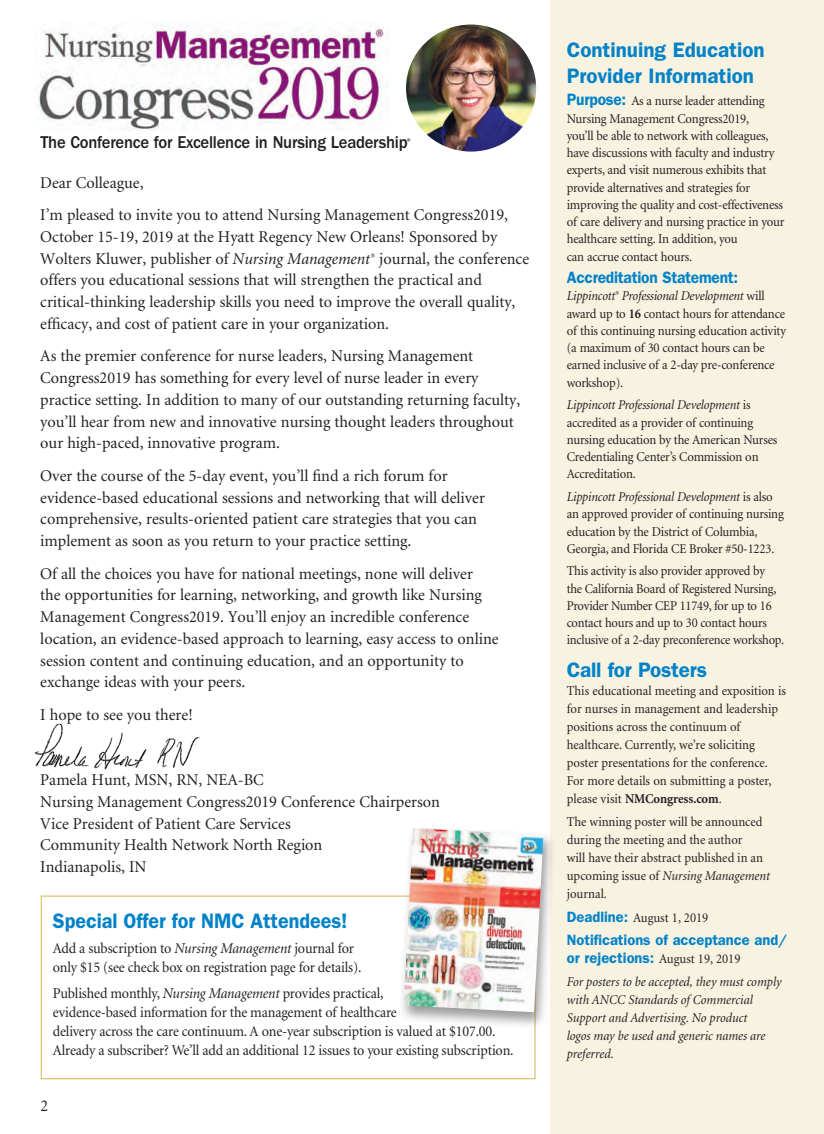
<style>
.page{position:relative;width:824px;height:1134px;background:#fff}
.page>*{position:absolute;margin:0;border:0;box-sizing:border-box;transform-origin:0 0}
._1_list_date{font:600 21px/25.5px "Franklin Gothic";color:#0082c8}
._2017_spring_present{font:600 21px "Franklin Gothic";color:#0082c8;scale:.94 1}
.NSH_subhead_2{font:500 17.7px "Franklin Gothic";letter-spacing:-.015em;color:#231f20;scale:.94 1}
._4_session_title{font:16.5px/21.8px "Minion";color:#231f20}
._1_list_date-2{font:600 16.5px "Franklin Gothic";letter-spacing:-.015em;color:#0082c8;scale:.94 1}
._2017_spring_present-2{font:15px/19px "Minion";letter-spacing:-.01em;color:#231f20;scale:.94 1}
._1_list_date-3{font:600 15px/18px "Franklin Gothic";color:#0082c8}
._1_list_date-4{font:13.5px/17.2px "Minion";letter-spacing:-.015em;color:#231f20;scale:.94 1}
._1_list_date-5{font:13.5px/17.2px "Minion";letter-spacing:-.015em;color:#231f20;scale:.93 1}
._4_list_text{font:italic 13.5px/18px "Minion";color:#231f20;scale:.94 1}
._4_list_text-2{font:13.5px/18px "Minion";color:#231f20;scale:.94 1}
.s1{font-style:italic}
.s2{font-family:"Franklin Gothic";font-weight:600;font-size:16.5px;color:#0082c8}
.s3{font-weight:700}
.s4{font-family:"Franklin Gothic";font-weight:600;font-size:15px;color:#0082c8}
.s5{font-family:"Minion";font-weight:400;font-size:13.5px;color:#231f20}
</style>
<div class="page">
<div style="left:550px;top:0;width:274px;height:1134px;background:#f8f2e1"></div>
<img style="left:38px;top:24px;width:350px;height:107px">
<img style="left:34px;top:724px;width:166px;height:46px">
<div style="left:41px;top:896px;width:494px;height:183px;border:1px solid #d4b556"></div>
<div style="left:398px;top:826px;width:158px;height:203px;background:#231f20;opacity:.45"></div>
<img style="left:404px;top:828px;width:139px;height:184px">
<img style="left:406px;top:25px;width:130px;height:127px">
<p class="NSH_subhead_2" style="left:40px;top:132px;width:397px">The Conference for Excellence in Nursing Leadership<sup>®</sup></p>
<p class="_4_session_title" style="left:40px;top:172px;width:105px">Dear Colleague,</p>
<p class="_4_session_title" style="left:40px;top:205px;width:490px">I’m pleased to invite you to attend Nursing Management Congress2019, October 15-19, 2019 at the Hyatt Regency New Orleans! Sponsored by Wolters Kluwer, publisher of <span class="s1">Nursing Management</span><sup>®</sup> journal, the conference offers you educational sessions that will strengthen the practical and critical-thinking leadership skills you need to improve the overall quality, efficacy, and cost of patient care in your organization.</p>
<p class="_4_session_title" style="left:40px;top:346px;width:481px">As the premier conference for nurse leaders, Nursing Management Congress2019 has something for every level of nurse leader in every practice setting. In addition to many of our outstanding returning faculty, you’ll hear from new and innovative nursing thought leaders throughout our high-paced, innovative program.</p>
<p class="_4_session_title" style="left:40px;top:465px;width:446px">Over the course of the 5-day event, you’ll find a rich forum for evidence-based educational sessions and networking that will deliver comprehensive, results-oriented patient care strategies that you can implement as soon as you return to your practice setting.</p>
<p class="_4_session_title" style="left:40px;top:563px;width:460px">Of all the choices you have for national meetings, none will deliver<br>the opportunities for learning, networking, and growth like Nursing Management Congress2019. You’ll enjoy an incredible conference location, an evidence-based approach to learning, easy access to online session content and continuing education, and an opportunity to exchange ideas with your peers.</p>
<p class="_4_session_title" style="left:40px;top:705px;width:154px">I hope to see you there!</p>
<p class="_4_session_title" style="left:40px;top:770px;width:401px">Pamela Hunt, MSN, RN, NEA-BC<br>Nursing Management Congress2019 Conference Chairperson Vice President of Patient Care Services<br>Community Health Network North Region<br>Indianapolis, IN</p>
<p class="_2017_spring_present" style="left:53px;top:908px;width:315px">Special Offer for NMC Attendees!</p>
<p class="_2017_spring_present-2" style="left:53px;top:940px;width:330px">Add a subscription to <span class="s1">Nursing Management</span> journal for only $15 (see check box on registration page for details).</p>
<p class="_2017_spring_present-2" style="left:53px;top:985px;width:491px">Published monthly, <span class="s1">Nursing Management</span> provides practical,<br>evidence-based information for the management of healthcare<br>delivery across the care continuum. A one-year subscription is valued at $107.00.<br>Already a subscriber? We’ll add an additional 12 issues to your existing subscription.</p>
<p class="_4_session_title" style="left:40px;top:1096px;width:9px">2</p>
<p class="_1_list_date" style="left:566px;top:37px;width:199px">Continuing Education<br>Provider Information</p>
<p class="_1_list_date-4" style="left:566px;top:93px;width:233px"><span class="s2">Purpose:</span> As a nurse leader attending Nursing Management Congress2019,<br>you’ll be able to network with colleagues, have discussions with faculty and industry experts, and visit numerous exhibits that provide alternatives and strategies for improving the quality and cost-effectiveness of care delivery and nursing practice in your healthcare setting. In addition, you<br>can accrue contact hours.</p>
<p class="_1_list_date-2" style="left:566px;top:268px;width:184px">Accreditation Statement:</p>
<p class="_1_list_date-4" style="left:566px;top:288px;width:235px"><span class="s1">Lippincott</span><sup>®</sup> <span class="s1">Professional Development</span> will award up to <span class="s3">16</span> contact hours for attendance of this continuing nursing education activity (a maximum of 30 contact hours can be earned inclusive of a 2-day pre-conference workshop).</p>
<p class="_1_list_date-4" style="left:566px;top:397px;width:225px"><span class="s1">Lippincott Professional Development</span> is accredited as a provider of continuing nursing education by the American Nurses Credentialing Center’s Commission on Accreditation.</p>
<p class="_1_list_date-4" style="left:566px;top:489px;width:232px"><span class="s1">Lippincott Professional Development</span> is also an approved provider of continuing nursing education by the District of Columbia, Georgia, and Florida CE Broker #50-1223.</p>
<p class="_1_list_date-5" style="left:566px;top:563px;width:235px">This activity is also provider approved by<br>the California Board of Registered Nursing, Provider Number CEP 11749, for up to 16 contact hours and up to 30 contact hours inclusive of a 2-day preconference workshop.</p>
<p class="_1_list_date" style="left:566px;top:657px;width:142px">Call for Posters</p>
<p class="_1_list_date-4" style="left:566px;top:682px;width:235px;line-height:18px">This educational meeting and exposition is for nurses in management and leadership positions across the continuum of healthcare. Currently, we’re soliciting poster presentations for the conference.<br>For more details on submitting a poster, please visit <span class="s3">NMCongress.com</span>.</p>
<p class="_4_list_text-2" style="left:566px;top:813px;width:218px">The winning poster will be announced during the meeting and the author<br>will have their abstract published in an upcoming issue of <span class="s1">Nursing Management </span>journal.</p>
<p class="_1_list_date-4" style="left:566px;top:909px;width:152px"><span class="s4">Deadline:</span> August 1, 2019</p>
<p class="_1_list_date-3" style="left:566px;top:931px;width:222px">Notifications of acceptance and/ or rejections: <span class="s5">August 19, 2019</span></p>
<p class="_4_list_text" style="left:566px;top:974px;width:230px">For posters to be accepted, they must comply with ANCC Standards of Commercial<br>Support and Advertising. No product<br>logos may be used and generic names are preferred.</p>
</div>
